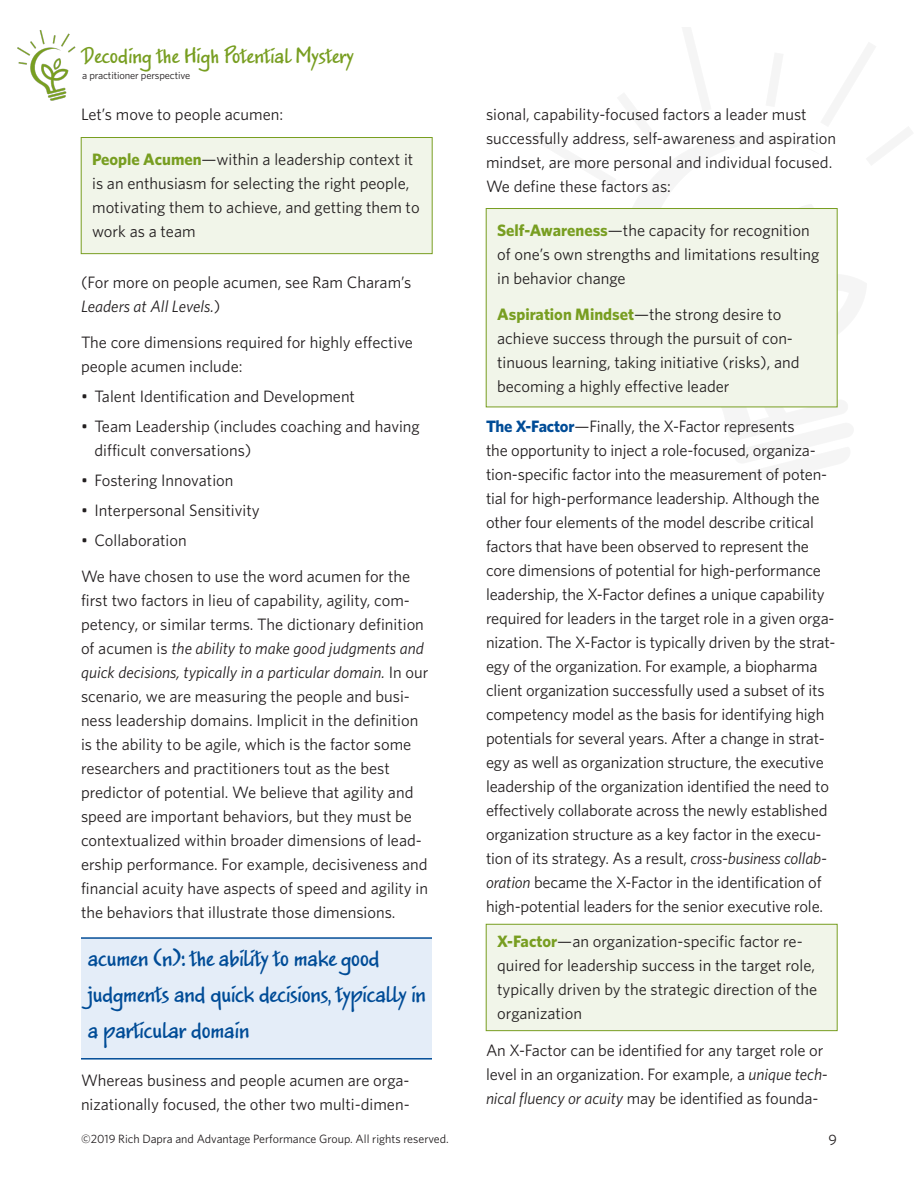
<style>
.page{position:relative;width:918px;height:1188px;background:#fff}
.page>*{position:absolute;margin:0;border:0;box-sizing:border-box;transform-origin:0 0}
.Pull_Quote{font:21px/36px "Jakob";color:#004c97}
.t1{font:19.5px "Jakob";letter-spacing:.01em;color:#789e21}
.Body{font:16.5px/24px "Whitney";color:#231f20}
.t2{font:15px "Whitney";color:#231f20}
.t3{font:12px "Whitney";color:#231f20}
.t4{font:10.5px "Whitney";letter-spacing:-.01em;color:#231f20}
.s1{font-weight:700;color:#789e21}
.s2{font-style:italic}
.s3{font-weight:700;color:#004c97}
</style>
<div class="page">
<img style="left:17px;top:30px;width:59px;height:71px">
<div style="left:81px;top:939px;width:351px;height:120px;background:#e4edf8"></div>
<hr style="left:81px;top:937px;width:351px;height:2px;background:#004c97">
<hr style="left:81px;top:1058px;width:351px;height:2px;background:#004c97">
<div style="left:81px;top:138px;width:351px;height:116px;background:#f1f5e9"></div>
<div style="left:81px;top:137px;width:351px;height:117px;border:1px solid #789e21"></div>
<div style="left:486px;top:209px;width:351px;height:198px;background:#f1f5e9"></div>
<div style="left:486px;top:208px;width:351px;height:199px;border:1px solid #789e21"></div>
<div style="left:486px;top:924px;width:351px;height:107px;background:#f1f5e9"></div>
<div style="left:486px;top:924px;width:351px;height:107px;border:1px solid #789e21"></div>
<p class="t1" style="left:82px;top:41px;width:273px">Decoding the High Potential Mystery</p>
<p class="t4" style="left:82px;top:69px;width:110px">a practitioner perspective</p>
<p class="Body" style="left:81px;top:102px;width:204px">Let’s move to people acumen:</p>
<p class="Body" style="left:92px;top:147px;width:329px"><span class="s1">People Acumen</span>—within a leadership context it is an enthusiasm for selecting the right people, motivating them to achieve, and getting them to work as a team</p>
<p class="Body" style="left:81px;top:270px;width:332px">(For more on people acumen, see Ram Charam’s<br><span class="s2">Leaders at All Levels.</span>)</p>
<p class="Body" style="left:81px;top:330px;width:334px">The core dimensions required for highly effective people acumen include:</p>
<p class="Body" style="left:81px;top:384px;width:276px">• Talent Identification and Development</p>
<p class="Body" style="left:94px;top:414px;width:327px;text-indent:-14px">• Team Leadership (includes coaching and having difficult conversations)</p>
<p class="Body" style="left:81px;top:468px;width:154px">• Fostering Innovation</p>
<p class="Body" style="left:81px;top:498px;width:180px">• Interpersonal Sensitivity</p>
<p class="Body" style="left:81px;top:528px;width:107px">• Collaboration</p>
<p class="Body" style="left:81px;top:564px;width:349px">We have chosen to use the word acumen for the first two factors in lieu of capability, agility, com&shy;petency, or similar terms. The dictionary definition of acumen is <span class="s2">the ability to make good judgments and quick decisions, typically in a particular domain.</span> In our scenario, we are measuring the people and busi&shy;ness leadership domains. Implicit in the definition is the ability to be agile, which is the factor some researchers and practitioners tout as the best predictor of potential. We believe that agility and speed are important behaviors, but they must be contextualized within broader dimensions of lead&shy;ership performance. For example, decisiveness and financial acuity have aspects of speed and agility in the behaviors that illustrate those dimensions.</p>
<p class="Pull_Quote" style="left:88px;top:941px;width:340px">acumen (n): the ability to make good judgments and quick decisions, typically in a particular domain</p>
<p class="Body" style="left:81px;top:1068px;width:330px">Whereas business and people acumen are orga&shy;nizationally focused, the other two multi-dimen-</p>
<p class="Body" style="left:486px;top:102px;width:352px">sional, capability-focused factors a leader must successfully address, self-awareness and aspiration mindset, are more personal and individual focused.<br>We define these factors as:</p>
<p class="Body" style="left:497px;top:218px;width:324px"><span class="s1">Self-Awareness</span>—the capacity for recognition of one’s own strengths and limitations resulting in behavior change</p>
<p class="Body" style="left:497px;top:302px;width:304px"><span class="s1">Aspiration Mindset</span>—the strong desire to achieve success through the pursuit of con&shy;tinuous learning, taking initiative (risks), and becoming a highly effective leader</p>
<p class="Body" style="left:486px;top:414px;width:351px"><span class="s3">The X-Factor</span>—Finally, the X-Factor represents<br>the opportunity to inject a role-focused, organiza&shy;tion-specific factor into the measurement of poten&shy;tial for high-performance leadership. Although the other four elements of the model describe critical factors that have been observed to represent the core dimensions of potential for high-performance leadership, the X-Factor defines a unique capability required for leaders in the target role in a given orga&shy;nization. The X-Factor is typically driven by the strat&shy;egy of the organization. For example, a biopharma client organization successfully used a subset of its competency model as the basis for identifying high potentials for several years. After a change in strat&shy;egy as well as organization structure, the executive leadership of the organization identified the need to effectively collaborate across the newly established organization structure as a key factor in the execu&shy;tion of its strategy. As a result, <span class="s2">cross-business collab&shy;oration</span> became the X-Factor in the identification of high-potential leaders for the senior executive role.</p>
<p class="Body" style="left:497px;top:929px;width:321px"><span class="s1">X-Factor</span>—an organization-specific factor re&shy;quired for leadership success in the target role, typically driven by the strategic direction of the organization</p>
<p class="Body" style="left:486px;top:1038px;width:343px">An X-Factor can be identified for any target role or level in an organization. For example, a <span class="s2">unique tech&shy;nical fluency or acuity</span> may be identified as founda-</p>
<p class="t3" style="left:81px;top:1132px;width:369px">©2019 Rich Dapra and Advantage Performance Group. All rights reserved.</p>
<p class="t2" style="left:828px;top:1131px;width:10px">9</p>
</div>
